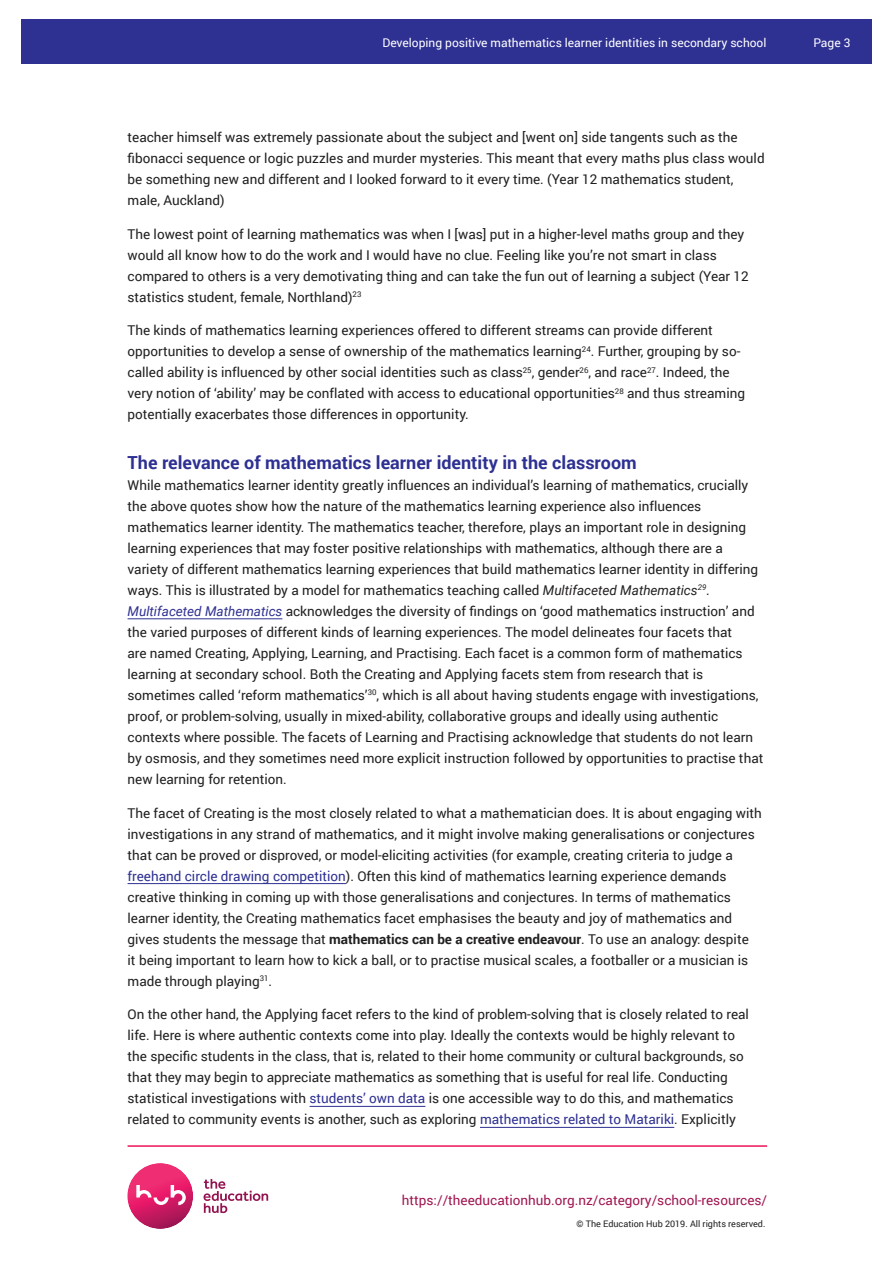
<style>
.page{position:relative;width:893px;height:1263px;background:#fff}
.page>*{position:absolute;margin:0;border:0;box-sizing:border-box;transform-origin:0 0}
.t1{font:700 18px "Roboto";color:#2e3092}
.t2{font:13.5px/21px "Roboto";color:#221f1f}
.t3{font:13.5px "Roboto";color:#a11651}
.t4{font:12px "Roboto";color:#fff}
.t5{font:9px "Roboto";color:#221f1f}
.s1{font-style:italic}
.s2{font-style:italic;color:#2e3092}
.s3{color:#2e3092}
.s4{font-weight:700}
</style>
<div class="page">
<hr style="left:128px;top:1145px;width:639px;height:2px;background:#ed135a">
<div style="left:21px;top:19px;width:851px;height:45px;background:#2e3092"></div>
<img style="left:127px;top:1163px;width:66px;height:66px">
<svg style="left:136px;top:1185px;width:50px;height:20px"></svg>
<svg style="left:204px;top:1179px;width:64px;height:34px"></svg>
<hr style="left:128px;top:618px;width:154px;height:1px;background:#2e3092">
<hr style="left:128px;top:883px;width:218px;height:1px;background:#2e3092">
<hr style="left:310px;top:1106px;width:115px;height:1px;background:#2e3092">
<hr style="left:480px;top:1127px;width:194px;height:1px;background:#2e3092">
<p class="t4" style="left:382px;top:37px;width:386px">Developing positive mathematics learner identities in secondary school</p>
<p class="t4" style="left:813px;top:37px;width:39px">Page 3</p>
<p class="t2" style="left:128px;top:126px;width:639px">teacher himself was extremely passionate about the subject and [went on] side tangents such as the fibonacci sequence or logic puzzles and murder mysteries. This meant that every maths plus class would be something new and different and I looked forward to it every time. (Year 12 mathematics student, male, Auckland)</p>
<p class="t2" style="left:128px;top:223px;width:623px">The lowest point of learning mathematics was when I [was] put in a higher-level maths group and they would all know how to do the work and I would have no clue. Feeling like you’re not smart in class compared to others is a very demotivating thing and can take the fun out of learning a subject (Year 12 statistics student, female, Northland)<sup>23</sup></p>
<p class="t2" style="left:128px;top:319px;width:619px">The kinds of mathematics learning experiences offered to different streams can provide different opportunities to develop a sense of ownership of the mathematics learning<sup>24</sup>. Further, grouping by so&shy;called ability is influenced by other social identities such as class<sup>25</sup>, gender<sup>26</sup>, and race<sup>27</sup>. Indeed, the very notion of ‘ability’ may be conflated with access to educational opportunities<sup>28</sup> and thus streaming potentially exacerbates those differences in opportunity.</p>
<h1 class="t1" style="left:128px;top:455px;width:511px">The relevance of mathematics learner identity in the classroom</h1>
<p class="t2" style="left:128px;top:474px;width:637px">While mathematics learner identity greatly influences an individual’s learning of mathematics, crucially the above quotes show how the nature of the mathematics learning experience also influences mathematics learner identity. The mathematics teacher, therefore, plays an important role in designing learning experiences that may foster positive relationships with mathematics, although there are a variety of different mathematics learning experiences that build mathematics learner identity in differing ways. This is illustrated by a model for mathematics teaching called <span class="s1">Multifaceted Mathematics</span><sup>29</sup>.<br><span class="s2">Multifaceted Mathematics</span> acknowledges the diversity of findings on ‘good mathematics instruction’ and the varied purposes of different kinds of learning experiences. The model delineates four facets that<br>are named Creating, Applying, Learning, and Practising. Each facet is a common form of mathematics learning at secondary school. Both the Creating and Applying facets stem from research that is sometimes called ‘reform mathematics’<sup>30</sup>, which is all about having students engage with investigations, proof, or problem-solving, usually in mixed-ability, collaborative groups and ideally using authentic contexts where possible. The facets of Learning and Practising acknowledge that students do not learn by osmosis, and they sometimes need more explicit instruction followed by opportunities to practise that new learning for retention.</p>
<p class="t2" style="left:128px;top:802px;width:636px">The facet of Creating is the most closely related to what a mathematician does. It is about engaging with investigations in any strand of mathematics, and it might involve making generalisations or conjectures that can be proved or disproved, or model-eliciting activities (for example, creating criteria to judge a <span class="s3">freehand circle drawing competition</span>). Often this kind of mathematics learning experience demands creative thinking in coming up with those generalisations and conjectures. In terms of mathematics learner identity, the Creating mathematics facet emphasises the beauty and joy of mathematics and gives students the message that <span class="s4">mathematics can be a creative endeavour</span>. To use an analogy: despite<br>it being important to learn how to kick a ball, or to practise musical scales, a footballer or a musician is made through playing<sup>31</sup>.</p>
<p class="t2" style="left:128px;top:1005px;width:623px">On the other hand, the Applying facet refers to the kind of problem-solving that is closely related to real life. Here is where authentic contexts come into play. Ideally the contexts would be highly relevant to the specific students in the class, that is, related to their home community or cultural backgrounds, so that they may begin to appreciate mathematics as something that is useful for real life. Conducting statistical investigations with <span class="s3">students’ own data</span> is one accessible way to do this, and mathematics related to community events is another, such as exploring <span class="s3">mathematics related to Matariki</span>. Explicitly</p>
<p class="t3" style="left:402px;top:1194px;width:367px">https://theeducationhub.org.nz/category/school-resources/</p>
<p class="t5" style="left:577px;top:1220px;width:190px">© The Education Hub 2019. All rights reserved.</p>
</div>
